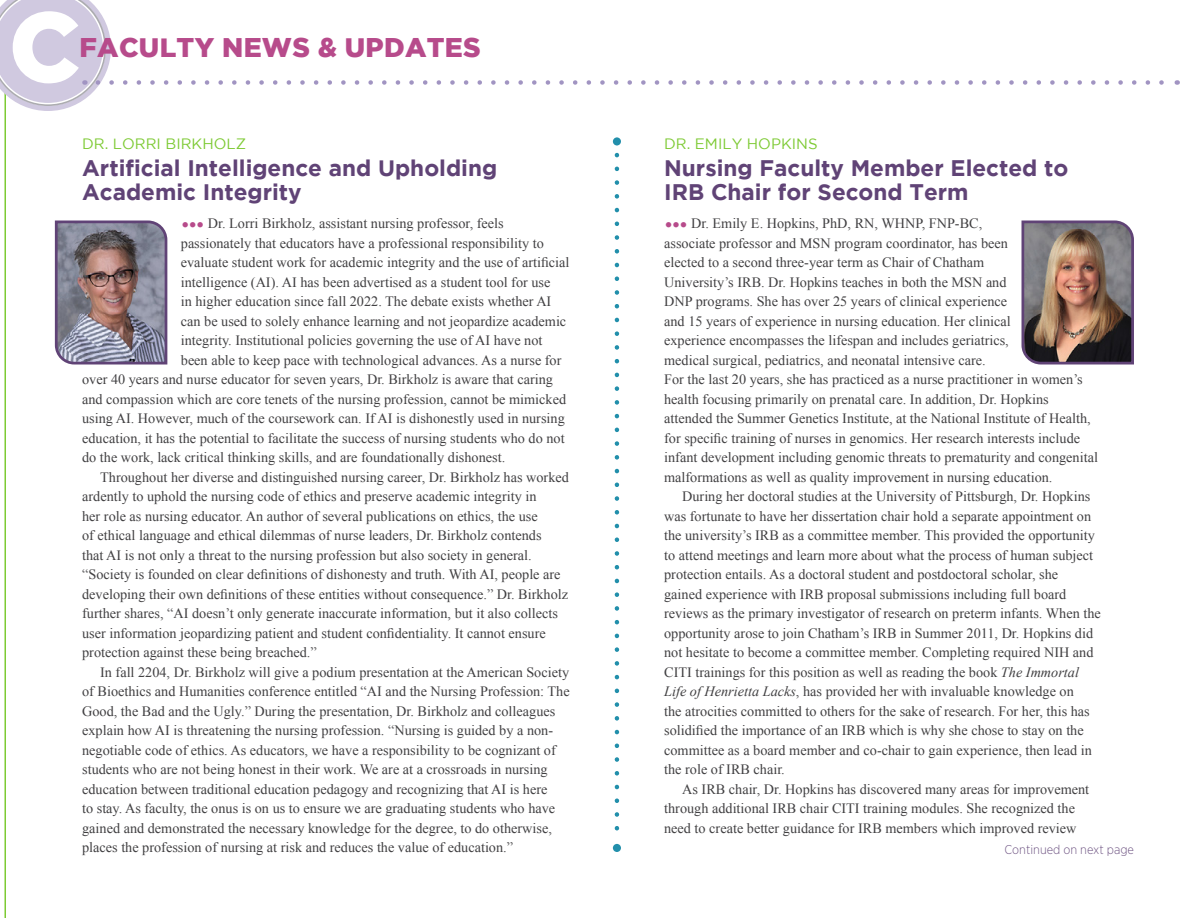
<style>
.page{position:relative;width:1188px;height:918px;background:#fff}
.page>*{position:absolute;margin:0;border:0;box-sizing:border-box;transform-origin:0 0}
.t1{font:900 27px "Gotham";letter-spacing:.01em;color:#b74b8b}
.t2{font:700 22.5px/24px "Gotham";color:#604376}
.t3{font:15px "Gotham";color:#7dca33}
.t4{font:14.25px/19.5px "Times New Roman";color:#414042}
.t5{font:300 12.75px "Gotham Narrow";color:#705684}
.s1{font-family:"Bovine Round MVB";font-size:24px;color:#b74b8b}
.s2{font-style:italic}
</style>
<div class="page">
<hr style="left:4px;top:54px;width:2px;height:864px;background:#7dca33">
<svg style="left:0;top:0;width:1164px;height:111px"></svg>
<svg style="left:615px;top:155px;width:4px;height:689px"></svg>
<div style="left:613px;top:137px;width:8px;height:9px;background:#228fab;border-radius:50%"></div>
<div style="left:613px;top:844px;width:8px;height:8px;background:#228fab;border-radius:50%"></div>
<img style="left:54px;top:220px;width:114px;height:145px">
<img style="left:1021px;top:220px;width:113px;height:145px">
<h1 class="t1" style="left:80px;top:32px;width:403px">FACULTY NEWS &amp; UPDATES</h1>
<p class="t3" style="left:82px;top:135px;width:165px">DR. LORRI BIRKHOLZ</p>
<h2 class="t2" style="left:82px;top:155px;width:417px">Artificial Intelligence and Upholding<br>Academic Integrity</h2>
<p class="t4" style="left:181px;top:213px;width:324px"><span class="s1">…</span> Dr. Lorri Birkholz, assistant nursing professor, feels</p>
<p class="t4" style="left:181px;top:233px;width:364px">passionately that educators have a professional responsibility to</p>
<p class="t4" style="left:181px;top:252px;width:390px">evaluate student work for academic integrity and the use of artificial</p>
<p class="t4" style="left:181px;top:272px;width:371px">intelligence (AI). AI has been advertised as a student tool for use</p>
<p class="t4" style="left:181px;top:291px;width:372px">in higher education since fall 2022. The debate exists whether AI</p>
<p class="t4" style="left:181px;top:311px;width:387px">can be used to solely enhance learning and not jeopardize academic</p>
<p class="t4" style="left:181px;top:330px;width:363px">integrity. Institutional policies governing the use of AI have not</p>
<p class="t4" style="left:181px;top:350px;width:382px">been able to keep pace with technological advances. As a nurse for</p>
<p class="t4" style="left:82px;top:369px;width:472px">over 40 years and nurse educator for seven years, Dr. Birkholz is aware that caring</p>
<p class="t4" style="left:82px;top:389px;width:486px">and compassion which are core tenets of the nursing profession, cannot be mimicked</p>
<p class="t4" style="left:82px;top:408px;width:484px">using AI. However, much of the coursework can. If AI is dishonestly used in nursing</p>
<p class="t4" style="left:82px;top:428px;width:484px">education, it has the potential to facilitate the success of nursing students who do not</p>
<p class="t4" style="left:82px;top:447px;width:425px">do the work, lack critical thinking skills, and are foundationally dishonest.</p>
<p class="t4" style="left:100px;top:467px;width:470px">Throughout her diverse and distinguished nursing career, Dr. Birkholz has worked</p>
<p class="t4" style="left:82px;top:486px;width:456px">ardently to uphold the nursing code of ethics and preserve academic integrity in</p>
<p class="t4" style="left:82px;top:506px;width:457px">her role as nursing educator. An author of several publications on ethics, the use</p>
<p class="t4" style="left:82px;top:525px;width:461px">of ethical language and ethical dilemmas of nurse leaders, Dr. Birkholz contends</p>
<p class="t4" style="left:82px;top:545px;width:451px">that AI is not only a threat to the nursing profession but also society in general.</p>
<p class="t4" style="left:82px;top:564px;width:480px">“Society is founded on clear definitions of dishonesty and truth. With AI, people are</p>
<p class="t4" style="left:82px;top:584px;width:487px">developing their own definitions of these entities without consequence.” Dr. Birkholz</p>
<p class="t4" style="left:82px;top:603px;width:477px">further shares, “AI doesn’t only generate inaccurate information, but it also collects</p>
<p class="t4" style="left:82px;top:623px;width:465px">user information jeopardizing patient and student confidentiality. It cannot ensure</p>
<p class="t4" style="left:82px;top:642px;width:236px">protection against these being breached.”</p>
<p class="t4" style="left:100px;top:662px;width:470px">In fall 2204, Dr. Birkholz will give a podium presentation at the American Society</p>
<p class="t4" style="left:82px;top:681px;width:489px">of Bioethics and Humanities conference entitled “AI and the Nursing Profession: The</p>
<p class="t4" style="left:82px;top:701px;width:475px">Good, the Bad and the Ugly.” During the presentation, Dr. Birkholz and colleagues</p>
<p class="t4" style="left:82px;top:720px;width:472px">explain how AI is threatening the nursing profession. “Nursing is guided by a non-</p>
<p class="t4" style="left:82px;top:740px;width:475px">negotiable code of ethics. As educators, we have a responsibility to be cognizant of</p>
<p class="t4" style="left:82px;top:759px;width:467px">students who are not being honest in their work. We are at a crossroads in nursing</p>
<p class="t4" style="left:82px;top:779px;width:467px">education between traditional education pedagogy and recognizing that AI is here</p>
<p class="t4" style="left:82px;top:798px;width:475px">to stay. As faculty, the onus is on us to ensure we are graduating students who have</p>
<p class="t4" style="left:82px;top:818px;width:471px">gained and demonstrated the necessary knowledge for the degree, to do otherwise,</p>
<p class="t4" style="left:82px;top:837px;width:432px">places the profession of nursing at risk and reduces the value of education.”</p>
<p class="t3" style="left:664px;top:135px;width:155px">DR. EMILY HOPKINS</p>
<h2 class="t2" style="left:664px;top:155px;width:406px">Nursing Faculty Member Elected to<br>IRB Chair for Second Term</h2>
<p class="t4" style="left:664px;top:213px;width:435px"><span class="s1">…</span> Dr. Emily E. Hopkins, PhD, RN, WHNP, FNP-BC,<br>associate professor and MSN program coordinator, has been<br>elected to a second three-year term as Chair of Chatham<br>University’s IRB. Dr. Hopkins teaches in both the MSN and<br>DNP programs. She has over 25 years of clinical experience<br>and 15 years of experience in nursing education. Her clinical<br>experience encompasses the lifespan and includes geriatrics,<br>medical surgical, pediatrics, and neonatal intensive care.<br>For the last 20 years, she has practiced as a nurse practitioner in women’s health focusing primarily on prenatal care. In addition, Dr. Hopkins attended the Summer Genetics Institute, at the National Institute of Health, for specific training of nurses in genomics. Her research interests include infant development including genomic threats to prematurity and congenital malformations as well as quality improvement in nursing education.</p>
<p class="t4" style="left:664px;top:486px;width:438px;text-indent:18px">During her doctoral studies at the University of Pittsburgh, Dr. Hopkins was fortunate to have her dissertation chair hold a separate appointment on the university’s IRB as a committee member. This provided the opportunity to attend meetings and learn more about what the process of human subject protection entails. As a doctoral student and postdoctoral scholar, she<br>gained experience with IRB proposal submissions including full board reviews as the primary investigator of research on preterm infants. When the opportunity arose to join Chatham’s IRB in Summer 2011, Dr. Hopkins did not hesitate to become a committee member. Completing required NIH and CITI trainings for this position as well as reading the book <span class="s2">The Immortal Life of Henrietta Lacks</span>, has provided her with invaluable knowledge on<br>the atrocities committed to others for the sake of research. For her, this has solidified the importance of an IRB which is why she chose to stay on the committee as a board member and co-chair to gain experience, then lead in the role of IRB chair.</p>
<p class="t4" style="left:664px;top:779px;width:427px;text-indent:18px">As IRB chair, Dr. Hopkins has discovered many areas for improvement through additional IRB chair CITI training modules. She recognized the need to create better guidance for IRB members which improved review</p>
<p class="t5" style="left:1005px;top:842px;width:131px">Continued on next page</p>
</div>
